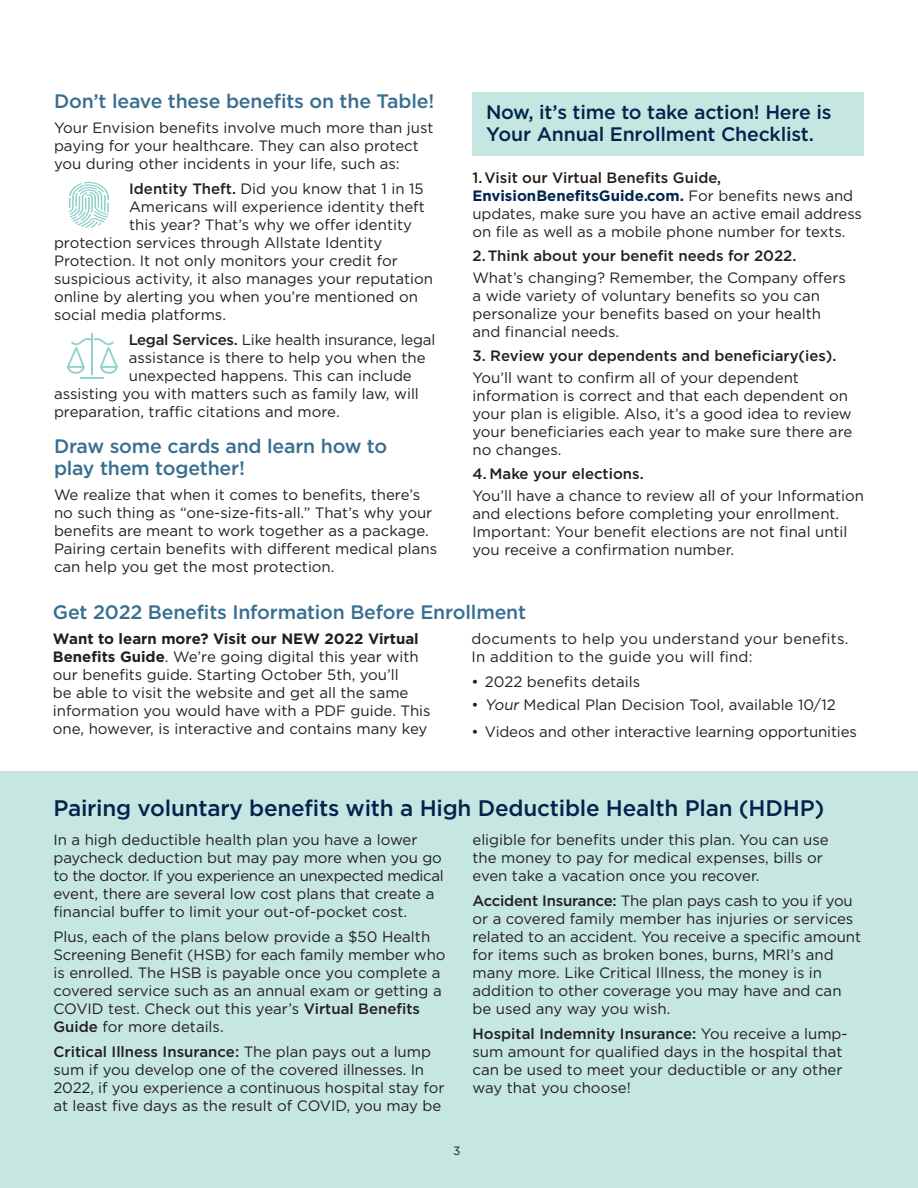
<style>
.page{position:relative;width:918px;height:1188px;background:#fff}
.page>*{position:absolute;margin:0;border:0;box-sizing:border-box;transform-origin:0 0}
.Sub_Head_1{font:500 22.5px "Gotham";letter-spacing:-.01em;color:#00254c}
.Sub_Head_1-2{font:500 19.5px/22.5px "Gotham";letter-spacing:-.01em;color:#386e8f}
.Sub_Head_1-3{font:500 19.5px/22.5px "Gotham";letter-spacing:-.01em;color:#00254c}
.Body_text{font:15px/18px "Gotham";color:#231f20}
.Body_text-2{font:500 15px "Gotham";color:#231f20}
.Body_text-3{font:12px "Gotham";color:#231f20}
.s1{font-weight:500}
.s2{font-weight:700;color:#00254c}
.s3{font-weight:700}
</style>
<div class="page">
<div style="left:0;top:772px;width:918px;height:416px;background:#c6e6e2"></div>
<div style="left:472px;top:93px;width:392px;height:63px;background:#c6e6e2"></div>
<hr style="left:81px;top:377px;width:23px;height:2px;background:#8fd2cb">
<hr style="left:91px;top:333px;width:2px;height:42px;background:#8fd2cb">
<svg style="left:67px;top:338px;width:51px;height:36px"></svg>
<svg style="left:69px;top:182px;width:40px;height:46px"></svg>
<p class="Sub_Head_1-2" style="left:54px;top:90px;width:382px">Don’t leave these benefits on the Table!</p>
<p class="Body_text" style="left:54px;top:118px;width:381px">Your Envision benefits involve much more than just paying for your healthcare. They can also protect you during other incidents in your life, such as:</p>
<p class="Body_text" style="left:129px;top:179px;width:296px"><span class="s1">Identity Theft.</span> Did you know that 1 in 15</p>
<p class="Body_text" style="left:129px;top:197px;width:297px">Americans will experience identity theft</p>
<p class="Body_text" style="left:129px;top:215px;width:284px">this year? That’s why we offer identity</p>
<p class="Body_text" style="left:54px;top:233px;width:330px">protection services through Allstate Identity</p>
<p class="Body_text" style="left:54px;top:251px;width:345px">Protection. It not only monitors your credit for</p>
<p class="Body_text" style="left:54px;top:269px;width:381px">suspicious activity, it also manages your reputation</p>
<p class="Body_text" style="left:54px;top:287px;width:366px">online by alerting you when you’re mentioned on</p>
<p class="Body_text" style="left:54px;top:305px;width:174px">social media platforms.</p>
<p class="Body_text" style="left:129px;top:330px;width:308px"><span class="s1">Legal Services.</span> Like health insurance, legal</p>
<p class="Body_text" style="left:129px;top:348px;width:299px">assistance is there to help you when the</p>
<p class="Body_text" style="left:129px;top:366px;width:285px">unexpected happens. This can include</p>
<p class="Body_text" style="left:54px;top:384px;width:366px">assisting you with matters such as family law, will</p>
<p class="Body_text" style="left:54px;top:402px;width:287px">preparation, traffic citations and more.</p>
<p class="Sub_Head_1-2" style="left:54px;top:434px;width:335px">Draw some cards and learn how to play them together!</p>
<p class="Body_text" style="left:54px;top:485px;width:385px">We realize that when it comes to benefits, there’s no such thing as “one-size-fits-all.” That’s why your benefits are meant to work together as a package.<br>Pairing certain benefits with different medical plans can help you get the most protection.</p>
<p class="Sub_Head_1-3" style="left:486px;top:101px;width:347px">Now, it’s time to take action! Here is<br>Your Annual Enrollment Checklist.</p>
<p class="Body_text" style="left:472px;top:168px;width:391px"><span class="s1">1.Visit our Virtual Benefits Guide, </span><span class="s2">EnvisionBenefitsGuide.com.</span> For benefits news and updates, make sure you have an active email address on file as well as a mobile phone number for texts.</p>
<p class="Body_text-2" style="left:472px;top:248px;width:326px">2.Think about your benefit needs for 2022.</p>
<p class="Body_text" style="left:472px;top:268px;width:375px">What’s changing? Remember, the Company offers a wide variety of voluntary benefits so you can personalize your benefits based on your health and financial needs.</p>
<p class="Body_text-2" style="left:472px;top:348px;width:365px">3. Review your dependents and beneficiary(ies).</p>
<p class="Body_text" style="left:472px;top:368px;width:381px">You’ll want to confirm all of your dependent information is correct and that each dependent on your plan is eligible. Also, it’s a good idea to review your beneficiaries each year to make sure there are no changes.</p>
<p class="Body_text-2" style="left:472px;top:466px;width:173px">4. Make your elections.</p>
<p class="Body_text" style="left:472px;top:486px;width:393px">You’ll have a chance to review all of your Information and elections before completing your enrollment.<br>Important: Your benefit elections are not final until you receive a confirmation number.</p>
<p class="Sub_Head_1-2" style="left:53px;top:601px;width:475px">Get 2022 Benefits Information Before Enrollment</p>
<p class="Body_text" style="left:53px;top:629px;width:379px"><span class="s3">Want to learn more? Visit our NEW 2022 Virtual Benefits Guide</span>. We’re going digital this year with our benefits guide. Starting October 5th, you’ll<br>be able to visit the website and get all the same information you would have with a PDF guide. This one, however, is interactive and contains many key</p>
<p class="Body_text" style="left:471px;top:629px;width:379px">documents to help you understand your benefits.<br>In addition to the guide you will find:</p>
<p class="Body_text" style="left:471px;top:672px;width:170px">• 2022 benefits details</p>
<p class="Body_text" style="left:471px;top:696px;width:366px">• Your Medical Plan Decision Tool, available 10/12</p>
<p class="Body_text" style="left:471px;top:722px;width:387px">• Videos and other interactive learning opportunities</p>
<p class="Sub_Head_1" style="left:53px;top:796px;width:772px">Pairing voluntary benefits with a High Deductible Health Plan (HDHP)</p>
<p class="Body_text" style="left:53px;top:831px;width:392px">In a high deductible health plan you have a lower paycheck deduction but may pay more when you go to the doctor. If you experience an unexpected medical event, there are several low cost plans that create a financial buffer to limit your out-of-pocket cost.</p>
<p class="Body_text" style="left:53px;top:927px;width:394px">Plus, each of the plans below provide a $50 Health Screening Benefit (HSB) for each family member who is enrolled. The HSB is payable once you complete a covered service such as an annual exam or getting a COVID test. Check out this year’s <span class="s1">Virtual Benefits Guide</span> for more details.</p>
<p class="Body_text" style="left:53px;top:1042px;width:393px"><span class="s1">Critical Illness Insurance:</span> The plan pays out a lump sum if you develop one of the covered illnesses. In 2022, if you experience a continuous hospital stay for at least five days as the result of COVID, you may be</p>
<p class="Body_text" style="left:472px;top:831px;width:358px">eligible for benefits under this plan. You can use the money to pay for medical expenses, bills or even take a vacation once you recover.</p>
<p class="Body_text" style="left:472px;top:891px;width:390px"><span class="s1">Accident Insurance:</span> The plan pays cash to you if you or a covered family member has injuries or services related to an accident. You receive a specific amount for items such as broken bones, burns, MRI’s and many more. Like Critical Illness, the money is in addition to other coverage you may have and can be used any way you wish.</p>
<p class="Body_text" style="left:472px;top:1024px;width:377px"><span class="s1">Hospital Indemnity Insurance:</span> You receive a lump&shy;sum amount for qualified days in the hospital that can be used to meet your deductible or any other way that you choose!</p>
<p class="Body_text-3" style="left:453px;top:1143px;width:9px">3</p>
</div>
